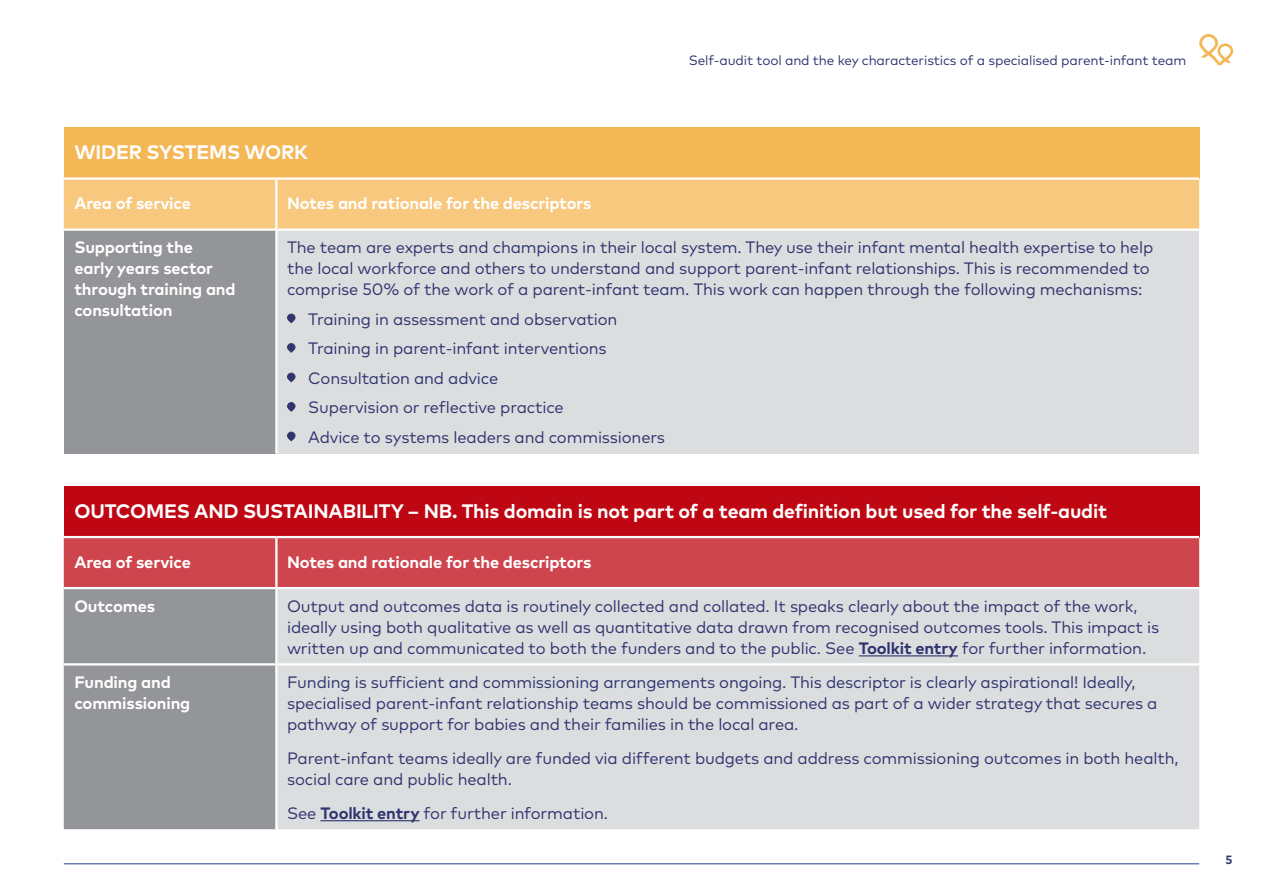
<style>
.page{position:relative;width:1263px;height:893px;background:#fff}
.page>*{position:absolute;margin:0;border:0;box-sizing:border-box;transform-origin:0 0}
.t1{font:700 19.5px "Mark Pro";letter-spacing:-.01em;color:#fff}
.t2{font:16.5px/21px "Mark Pro";letter-spacing:-.01em;color:#2f346f}
.t3{font:700 16.5px/21px "Mark Pro";letter-spacing:-.01em;color:#fff}
.t4{font:13.5px "Mark Pro";letter-spacing:-.01em;color:#2f346f}
.t5{font:700 12px "Mark Pro";color:#2f346f}
.s1{font-weight:700}
</style>
<div class="page">
<svg style="left:1199px;top:34px;width:34px;height:31px"></svg>
<hr style="left:64px;top:863px;width:1135px;height:1px;background:#253f8e">
<div style="left:64px;top:128px;width:1135px;height:51px;background:#f4b756"></div>
<div style="left:64px;top:180px;width:1135px;height:48px;background:#f8c87f"></div>
<div style="left:64px;top:230px;width:212px;height:223px;background:#939598"></div>
<div style="left:276px;top:230px;width:923px;height:223px;background:#dcdddf"></div>
<hr style="left:64px;top:177px;width:212px;height:3px;background:#fff">
<hr style="left:276px;top:177px;width:923px;height:3px;background:#fff">
<hr style="left:275px;top:180px;width:3px;height:48px;background:#fff">
<hr style="left:64px;top:228px;width:212px;height:3px;background:#fff">
<hr style="left:276px;top:228px;width:923px;height:3px;background:#fff">
<hr style="left:275px;top:231px;width:3px;height:222px;background:#fff">
<svg style="left:287px;top:314px;width:9px;height:9px"></svg>
<svg style="left:287px;top:343px;width:9px;height:10px"></svg>
<svg style="left:287px;top:373px;width:9px;height:9px"></svg>
<svg style="left:287px;top:402px;width:9px;height:10px"></svg>
<svg style="left:287px;top:432px;width:9px;height:9px"></svg>
<div style="left:64px;top:486px;width:1135px;height:51px;background:#be0712"></div>
<div style="left:64px;top:538px;width:1135px;height:49px;background:#ce454d"></div>
<div style="left:64px;top:589px;width:211px;height:240px;background:#939598"></div>
<div style="left:278px;top:589px;width:921px;height:240px;background:#dcdddf"></div>
<hr style="left:64px;top:536px;width:212px;height:2px;background:#fff">
<hr style="left:276px;top:536px;width:923px;height:2px;background:#fff">
<hr style="left:275px;top:538px;width:3px;height:49px;background:#fff">
<hr style="left:64px;top:663px;width:212px;height:2px;background:#fff">
<hr style="left:276px;top:663px;width:923px;height:2px;background:#fff">
<hr style="left:859px;top:655px;width:99px;height:1px;background:#2f346f">
<hr style="left:320px;top:820px;width:100px;height:1px;background:#2f346f">
<p class="t4" style="left:689px;top:50px;width:499px">Self-audit tool and the key characteristics of a specialised parent-infant team</p>
<p class="t1" style="left:74px;top:138px;width:235px">WIDER SYSTEMS WORK</p>
<p class="t3" style="left:74px;top:191px;width:118px">Area of service</p>
<p class="t3" style="left:287px;top:191px;width:306px">Notes and rationale for the descriptors</p>
<p class="t3" style="left:74px;top:236px;width:163px">Supporting the early years sector through training and consultation</p>
<p class="t2" style="left:287px;top:236px;width:868px">The team are experts and champions in their local system. They use their infant mental health expertise to help the local workforce and others to understand and support parent-infant relationships. This is recommended to comprise 50% of the work of a parent-infant team. This work can happen through the following mechanisms:</p>
<p class="t2" style="left:308px;top:303px;width:358px;line-height:29.5px">Training in assessment and observation Training in parent-infant interventions Consultation and advice<br>Supervision or reflective practice<br>Advice to systems leaders and commissioners</p>
<p class="t1" style="left:74px;top:496px;width:1034px">OUTCOMES AND SUSTAINABILITY – NB. This domain is not part of a team definition but used for the self-audit</p>
<p class="t3" style="left:74px;top:550px;width:118px">Area of service</p>
<p class="t3" style="left:287px;top:550px;width:306px">Notes and rationale for the descriptors</p>
<p class="t3" style="left:74px;top:594px;width:82px">Outcomes</p>
<p class="t2" style="left:287px;top:594px;width:874px">Output and outcomes data is routinely collected and collated. It speaks clearly about the impact of the work, ideally using both qualitative as well as quantitative data drawn from recognised outcomes tools. This impact is written up and communicated to both the funders and to the public. See <span class="s1">Toolkit entry</span> for further information.</p>
<p class="t3" style="left:74px;top:670px;width:117px">Funding and commissioning</p>
<p class="t2" style="left:287px;top:670px;width:872px">Funding is sufficient and commissioning arrangements ongoing. This descriptor is clearly aspirational! Ideally, specialised parent-infant relationship teams should be commissioned as part of a wider strategy that secures a pathway of support for babies and their families in the local area.</p>
<p class="t2" style="left:287px;top:746px;width:893px">Parent-infant teams ideally are funded via different budgets and address commissioning outcomes in both health, social care and public health.</p>
<p class="t2" style="left:287px;top:801px;width:323px">See <span class="s1">Toolkit entry</span> for further information.</p>
<p class="t5" style="left:1225px;top:851px;width:8px">5</p>
</div>
